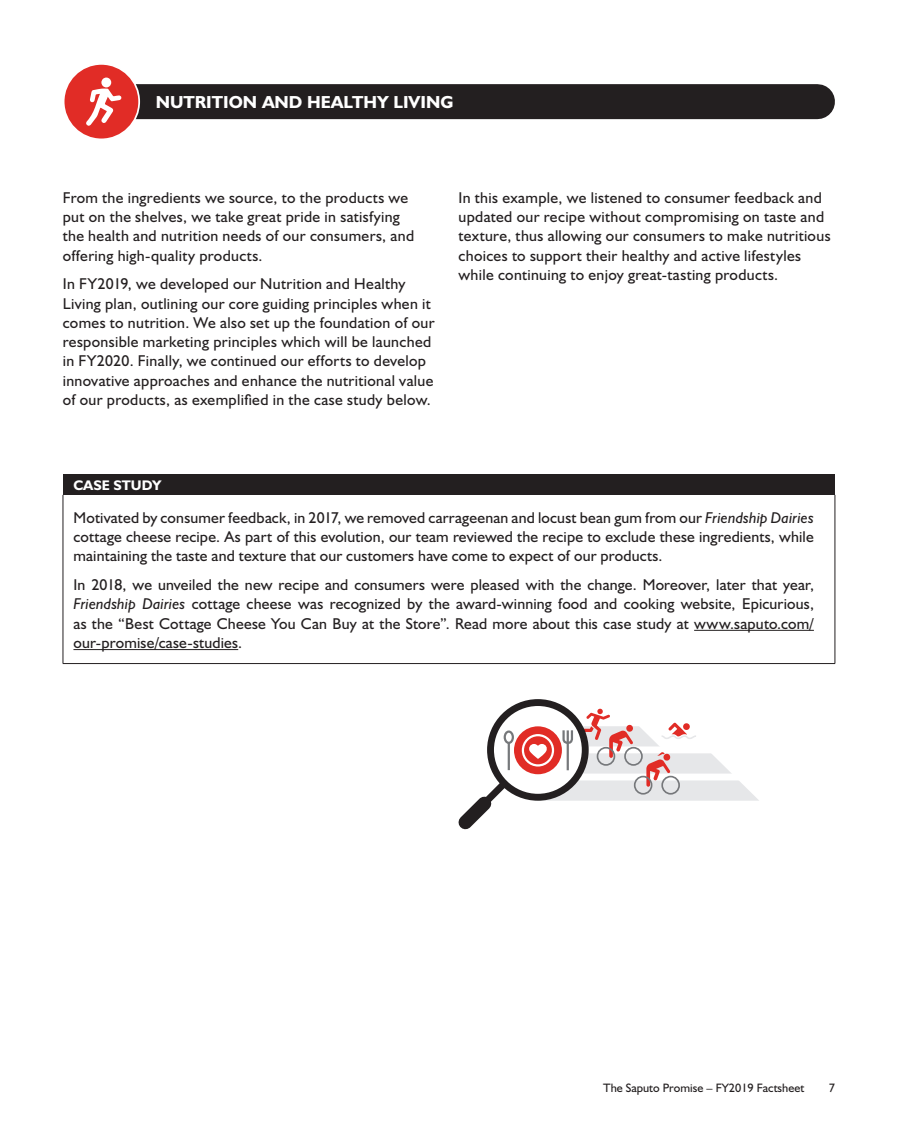
<style>
.page{position:relative;width:898px;height:1134px;background:#fff}
.page>*{position:absolute;margin:0;border:0;box-sizing:border-box;transform-origin:0 0}
.t1{font:700 17.5px "Humanist 521 BT";color:#fff}
.t2{font:15.75px/19.2px "Humanist 521 BT";letter-spacing:.02em;color:#231f20}
.t3{font:700 14px "Humanist 521 BT";color:#fff}
.t4{font:12.25px "Humanist 521 BT";color:#231f20}
.s1{font-style:italic}
</style>
<div class="page">
<div style="left:487px;top:699px;width:102px;height:102px;border:7px solid #231f20;border-radius:50%"></div>
<svg style="left:458px;top:708px;width:301px;height:122px"></svg>
<div style="left:63px;top:474px;width:772px;height:21px;background:#231f20"></div>
<hr style="left:63px;top:663px;width:772px;height:1px;background:#231f20">
<hr style="left:63px;top:495px;width:1px;height:168px;background:#231f20">
<hr style="left:834px;top:495px;width:1px;height:168px;background:#231f20">
<hr style="left:694px;top:630px;width:120px;height:1px;background:#231f20">
<hr style="left:73px;top:649px;width:165px;height:1px;background:#231f20">
<div style="left:121px;top:84px;width:696px;height:35px;background:#231f20"></div>
<div style="left:64px;top:64px;width:75px;height:75px;background:#e12c26;border-radius:50%"></div>
<div style="left:63px;top:63px;width:77px;height:77px;border:2px solid #fff;border-radius:50%"></div>
<svg style="left:86px;top:88px;width:36px;height:38px"></svg>
<div style="left:101px;top:78px;width:10px;height:9px;background:#fff;border-radius:50%"></div>
<p class="t1" style="left:156px;top:91px;width:299px">NUTRITION AND HEALTHY LIVING</p>
<p class="t2" style="left:63px;top:187px;width:353px">From the ingredients we source, to the products we put on the shelves, we take great pride in satisfying the health and nutrition needs of our consumers, and offering high-quality products.</p>
<p class="t2" style="left:63px;top:274px;width:373px">In FY2019, we developed our Nutrition and Healthy Living plan, outlining our core guiding principles when it comes to nutrition. We also set up the foundation of our responsible marketing principles which will be launched in FY2020. Finally, we continued our efforts to develop innovative approaches and enhance the nutritional value of our products, as exemplified in the case study below.</p>
<p class="t2" style="left:458px;top:187px;width:373px">In this example, we listened to consumer feedback and updated our recipe without compromising on taste and texture, thus allowing our consumers to make nutritious choices to support their healthy and active lifestyles while continuing to enjoy great-tasting products.</p>
<p class="t3" style="left:73px;top:476px;width:89px">CASE STUDY</p>
<p class="t2" style="left:73px;top:507px;width:742px;text-align:justify">Motivated by consumer feedback, in 2017, we removed carrageenan and locust bean gum from our <span class="s1">Friendship Dairies </span>cottage cheese recipe. As part of this evolution, our team reviewed the recipe to exclude these ingredients, while maintaining the taste and texture that our customers have come to expect of our products.</p>
<p class="t2" style="left:73px;top:575px;width:742px;text-align:justify">In 2018, we unveiled the new recipe and consumers were pleased with the change. Moreover, later that year, <span class="s1">Friendship Dairies</span> cottage cheese was recognized by the award-winning food and cooking website, Epicurious, as the “Best Cottage Cheese You Can Buy at the Store”. Read more about this case study at www.saputo.com/ our-promise/case-studies.</p>
<p class="t4" style="left:603px;top:1080px;width:203px">The Saputo Promise – FY2019 Factsheet</p>
<p class="t4" style="left:829px;top:1080px;width:8px">7</p>
</div>
